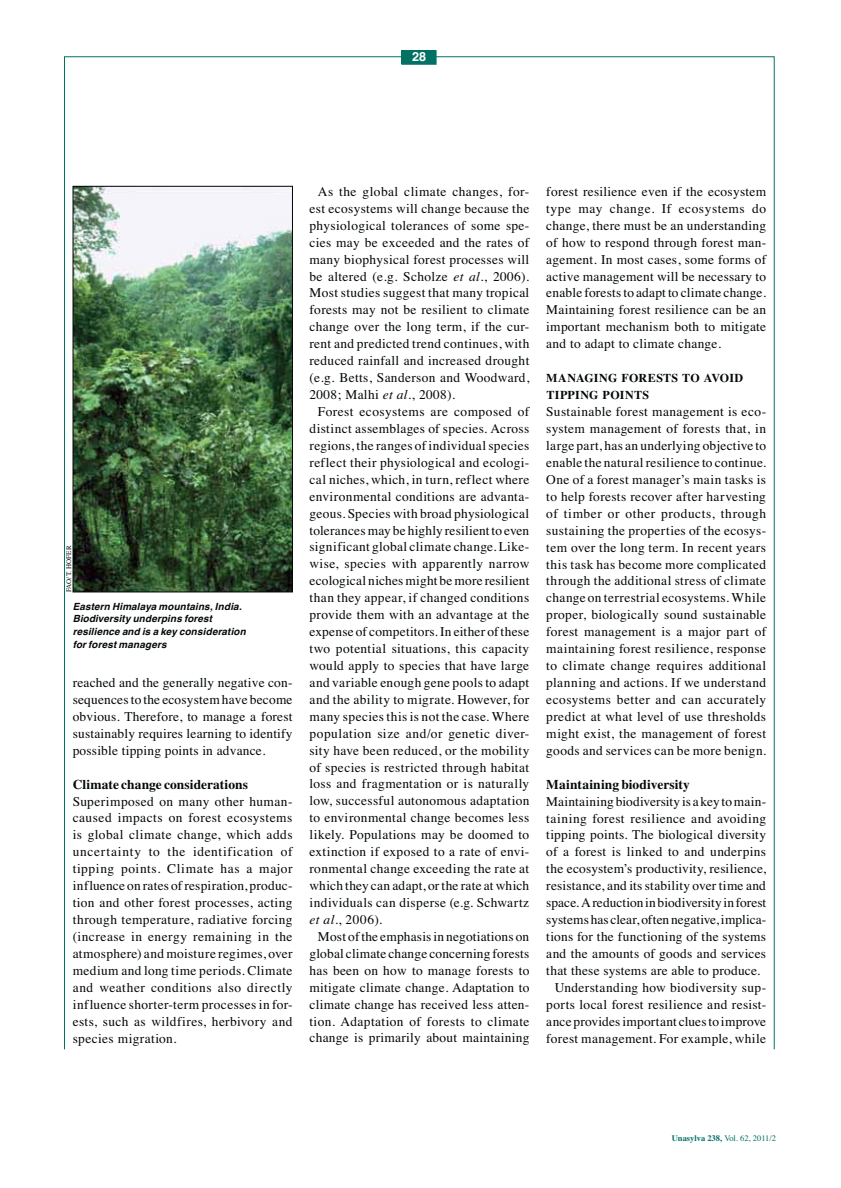
<style>
.page{position:relative;width:841px;height:1188px;background:#fff}
.page>*{position:absolute;margin:0;border:0;box-sizing:border-box;transform-origin:0 0}
.t1{font:13.35px/17px "Times";letter-spacing:.02em;color:#040809;text-align:justify}
.t2{font:700 13.35px "Times";letter-spacing:.01em;color:#040809}
.t3{font:700 12.75px "Helvetica";color:#fff}
.t4{font:700 12px/17px "Times";letter-spacing:.025em;color:#040809}
.t5{font:italic 700 9.9px/12.8px "Helvetica";letter-spacing:.015em;color:#040809}
.t6{font:8.4px "Times";color:#007162}
.t7{font:7.05px "Times";letter-spacing:.01em;color:#040809}
.s1{font-style:italic}
.s2{font-weight:700}
</style>
<div class="page">
<div style="left:402px;top:51px;width:34px;height:13px;background:#007162"></div>
<div style="left:402px;top:50px;width:34px;height:14px;border:1px solid #007162"></div>
<img style="left:75px;top:188px;width:216px;height:402px">
<div style="left:73px;top:186px;width:220px;height:406px;border:1px solid #040809"></div>
<p class="t3" style="left:412px;top:52px;width:16px">28</p>
<p class="t7" style="left:66px;top:592px;width:48px;rotate:-90deg">FAO/T. HOFER</p>
<p class="t5" style="left:73px;top:601px;width:175px">Eastern Himalaya mountains, India.<br>Biodiversity underpins forest resilience and is a key consideration for forest managers</p>
<p class="t1" style="left:73px;top:675px;width:221px">reached and the generally negative con&shy;sequences to the ecosystem have become obvious. Therefore, to manage a forest sustainably requires learning to identify possible tipping points in advance.</p>
<p class="t2" style="left:73px;top:779px;width:177px">Climate change considerations</p>
<p class="t1" style="left:73px;top:794px;width:221px">Superimposed on many other human&shy;caused impacts on forest ecosystems is global climate change, which adds uncertainty to the identification of tipping points. Climate has a major influence on rates of respiration, produc&shy;tion and other forest processes, acting through temperature, radiative forcing (increase in energy remaining in the atmosphere) and moisture regimes, over medium and long time periods. Climate and weather conditions also directly influence shorter-term processes in for&shy;ests, such as wildfires, herbivory and species migration.</p>
<p class="t1" style="left:309px;top:184px;width:221px;text-indent:8px">As the global climate changes, for&shy;est ecosystems will change because the physiological tolerances of some spe&shy;cies may be exceeded and the rates of many biophysical forest processes will be altered (e.g. Scholze <span class="s1">et al.</span>, 2006).<br>Most studies suggest that many tropical forests may not be resilient to climate change over the long term, if the cur&shy;rent and predicted trend continues, with reduced rainfall and increased drought (e.g. Betts, Sanderson and Woodward, 2008; Malhi <span class="s1">et al.</span>, 2008).</p>
<p class="t1" style="left:309px;top:404px;width:221px;text-indent:8px">Forest ecosystems are composed of distinct assemblages of species. Across regions, the ranges of individual species reflect their physiological and ecologi&shy;cal niches, which, in turn, reflect where environmental conditions are advanta&shy;geous. Species with broad physiological tolerances may be highly resilient to even significant global climate change. Like&shy;wise, species with apparently narrow ecological niches might be more resilient than they appear, if changed conditions provide them with an advantage at the expense of competitors. In either of these two potential situations, this capacity would apply to species that have large and variable enough gene pools to adapt and the ability to migrate. However, for many species this is not the case. Where population size and/or genetic diver&shy;sity have been reduced, or the mobility of species is restricted through habitat loss and fragmentation or is naturally low, successful autonomous adaptation to environmental change becomes less likely. Populations may be doomed to extinction if exposed to a rate of envi&shy;ronmental change exceeding the rate at which they can adapt, or the rate at which individuals can disperse (e.g. Schwartz <span class="s1">et al.</span>, 2006).</p>
<p class="t1" style="left:309px;top:929px;width:221px;text-indent:8px">Most of the emphasis in negotiations on global climate change concerning forests has been on how to manage forests to mitigate climate change. Adaptation to climate change has received less atten&shy;tion. Adaptation of forests to climate change is primarily about maintaining</p>
<p class="t1" style="left:546px;top:184px;width:221px">forest resilience even if the ecosystem type may change. If ecosystems do change, there must be an understanding of how to respond through forest man&shy;agement. In most cases, some forms of active management will be necessary to enable forests to adapt to climate change.<br>Maintaining forest resilience can be an important mechanism both to mitigate and to adapt to climate change.</p>
<p class="t4" style="left:546px;top:371px;width:198px">MANAGING FORESTS TO AVOID<br>TIPPING POINTS</p>
<p class="t1" style="left:546px;top:404px;width:221px">Sustainable forest management is eco&shy;system management of forests that, in large part, has an underlying objective to enable the natural resilience to continue.<br>One of a forest manager’s main tasks is to help forests recover after harvesting of timber or other products, through sustaining the properties of the ecosys&shy;tem over the long term. In recent years this task has become more complicated through the additional stress of climate change on terrestrial ecosystems. While proper, biologically sound sustainable forest management is a major part of maintaining forest resilience, response to climate change requires additional planning and actions. If we understand ecosystems better and can accurately predict at what level of use thresholds might exist, the management of forest goods and services can be more benign.</p>
<p class="t2" style="left:546px;top:779px;width:145px">Maintaining biodiversity</p>
<p class="t1" style="left:546px;top:794px;width:221px">Maintaining biodiversity is a key to main-</p>
<p class="t1" style="left:546px;top:811px;width:221px">taining forest resilience and avoiding</p>
<p class="t1" style="left:546px;top:828px;width:221px">tipping points. The biological diversity</p>
<p class="t1" style="left:546px;top:845px;width:221px">of a forest is linked to and underpins</p>
<p class="t1" style="left:546px;top:862px;width:221px">the ecosystem’s productivity, resilience,</p>
<p class="t1" style="left:546px;top:879px;width:221px">resistance, and its stability over time and</p>
<p class="t1" style="left:546px;top:896px;width:221px">space. A reduction in biodiversity in forest</p>
<p class="t1" style="left:546px;top:912px;width:221px">systems has clear, often negative, implica-</p>
<p class="t1" style="left:546px;top:929px;width:221px">tions for the functioning of the systems</p>
<p class="t1" style="left:546px;top:946px;width:221px">and the amounts of goods and services</p>
<p class="t1" style="left:546px;top:963px;width:215px">that these systems are able to produce.</p>
<p class="t1" style="left:555px;top:980px;width:213px">Understanding how biodiversity sup-</p>
<p class="t1" style="left:546px;top:997px;width:221px">ports local forest resilience and resist-</p>
<p class="t1" style="left:546px;top:1014px;width:221px">ance provides important clues to improve</p>
<p class="t1" style="left:546px;top:1031px;width:221px">forest management. For example, while</p>
<p class="t6" style="left:672px;top:1135px;width:106px"><span class="s2">Unasylva 238,</span> Vol. 62, 2011/2</p>
</div>
